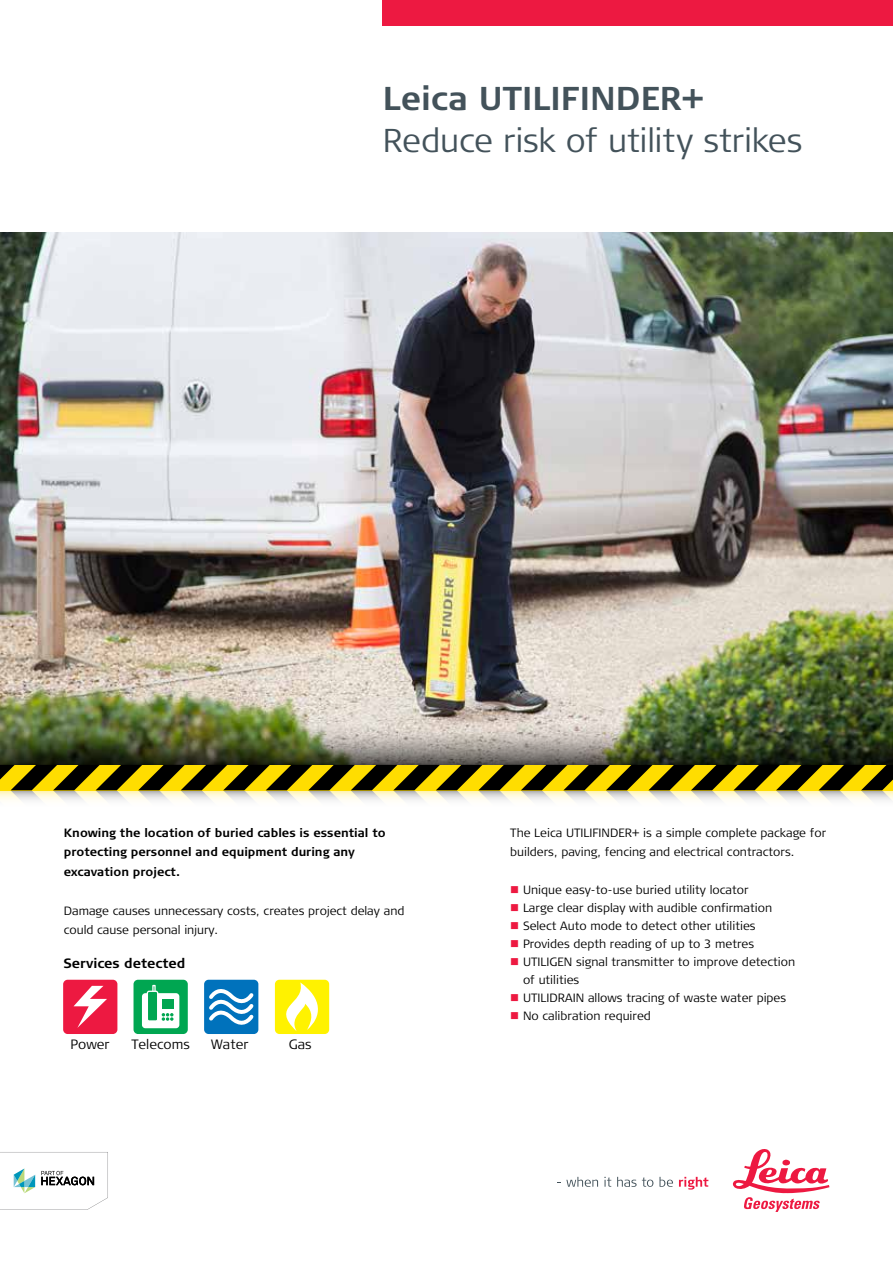
<style>
.page{position:relative;width:893px;height:1263px;background:#fff}
.page>*{position:absolute;margin:0;border:0;box-sizing:border-box;transform-origin:0 0}
.t1{font:300 33px "Signa Column";letter-spacing:-.01em;color:#43525a}
.t2{font:700 33px "Signa Column";color:#43525a}
.t3{font:300 13.5px "Signa Column";color:#000}
.t4{font:700 13.5px "Signa Column";color:#000}
.t5{font:300 12px/19.5px "Signa Column";color:#000}
.t6{font:700 12px/19.5px "Signa Column";color:#000}
.s1{color:#ed1941}
</style>
<div class="page">
<svg style="left:557px;top:1177px;width:41px;height:10px"></svg>
<svg style="left:604px;top:1177px;width:7px;height:10px"></svg>
<svg style="left:617px;top:1177px;width:36px;height:10px"></svg>
<svg style="left:659px;top:1177px;width:14px;height:10px"></svg>
<svg style="left:679px;top:1177px;width:29px;height:12px"></svg>
<svg style="left:733px;top:1149px;width:96px;height:63px"></svg>
<svg style="left:0;top:1152px;width:108px;height:58px"></svg>
<img style="left:0;top:232px;width:893px;height:493px">
<div style="left:383px;top:0;width:510px;height:26px;background:#ed1941"></div>
<img style="left:0;top:725px;width:893px;height:40px">
<svg style="left:0;top:765px;width:893px;height:35px;background:#9e9037"></svg>
<div style="left:275px;top:980px;width:54px;height:54px;background:#fff200;border-radius:5px"></div>
<svg style="left:274px;top:982px;width:44px;height:49px"></svg>
<div style="left:204px;top:980px;width:54px;height:54px;background:#0072bc;border-radius:5px"></div>
<svg style="left:209px;top:989px;width:45px;height:36px"></svg>
<div style="left:63px;top:980px;width:54px;height:54px;background:#ed1941;border-radius:5px"></div>
<svg style="left:74px;top:986px;width:33px;height:42px"></svg>
<div style="left:134px;top:980px;width:54px;height:54px;background:#00a651;border-radius:5px"></div>
<div style="left:142px;top:993px;width:37px;height:35px;background:#fff;border-radius:3px"></div>
<div style="left:162px;top:999px;width:12px;height:10px;background:#00a651"></div>
<svg style="left:162px;top:1013px;width:11px;height:8px"></svg>
<svg style="left:152px;top:985px;width:4px;height:6px"></svg>
<div style="left:147px;top:991px;width:11px;height:30px;background:#00a651;border-radius:2px"></div>
<div style="left:147px;top:991px;width:11px;height:30px;border:1px solid #fff;border-radius:2px"></div>
<h1 class="t2" style="left:383px;top:77px;width:322px">Leica UTILIFINDER+</h1>
<h1 class="t1" style="left:383px;top:119px;width:421px">Reduce risk of utility strikes</h1>
<p class="t6" style="left:64px;top:823px;width:323px">Knowing the location of buried cables is essential to protecting personnel and equipment during any excavation project.</p>
<p class="t5" style="left:64px;top:901px;width:342px">Damage causes unnecessary costs, creates project delay and could cause personal injury.</p>
<p class="t4" style="left:64px;top:955px;width:123px">Services detected</p>
<p class="t3" style="left:71px;top:1036px;width:41px">Power</p>
<p class="t3" style="left:131px;top:1036px;width:60px">Telecoms</p>
<p class="t3" style="left:211px;top:1036px;width:39px">Water</p>
<p class="t3" style="left:289px;top:1036px;width:24px">Gas</p>
<p class="t5" style="left:510px;top:823px;width:317px">The Leica UTILIFINDER+ is a simple complete package for builders, paving, fencing and electrical contractors.</p>
<p class="t5" style="left:510px;top:880px;width:240px"><span class="s1">■</span> Unique easy-to-use buried utility locator</p>
<p class="t5" style="left:510px;top:898px;width:263px"><span class="s1">■</span> Large clear display with audible confirmation</p>
<p class="t5" style="left:510px;top:916px;width:247px"><span class="s1">■</span> Select Auto mode to detect other utilities</p>
<p class="t5" style="left:510px;top:934px;width:245px"><span class="s1">■</span> Provides depth reading of up to 3 metres</p>
<p class="t5" style="left:523px;top:953px;width:274px;line-height:18px;text-indent:-13px"><span class="s1">■</span> UTILIGEN signal transmitter to improve detection of utilities</p>
<p class="t5" style="left:510px;top:988px;width:277px"><span class="s1">■</span> UTILIDRAIN allows tracing of waste water pipes</p>
<p class="t5" style="left:510px;top:1006px;width:142px"><span class="s1">■</span> No calibration required</p>
</div>
